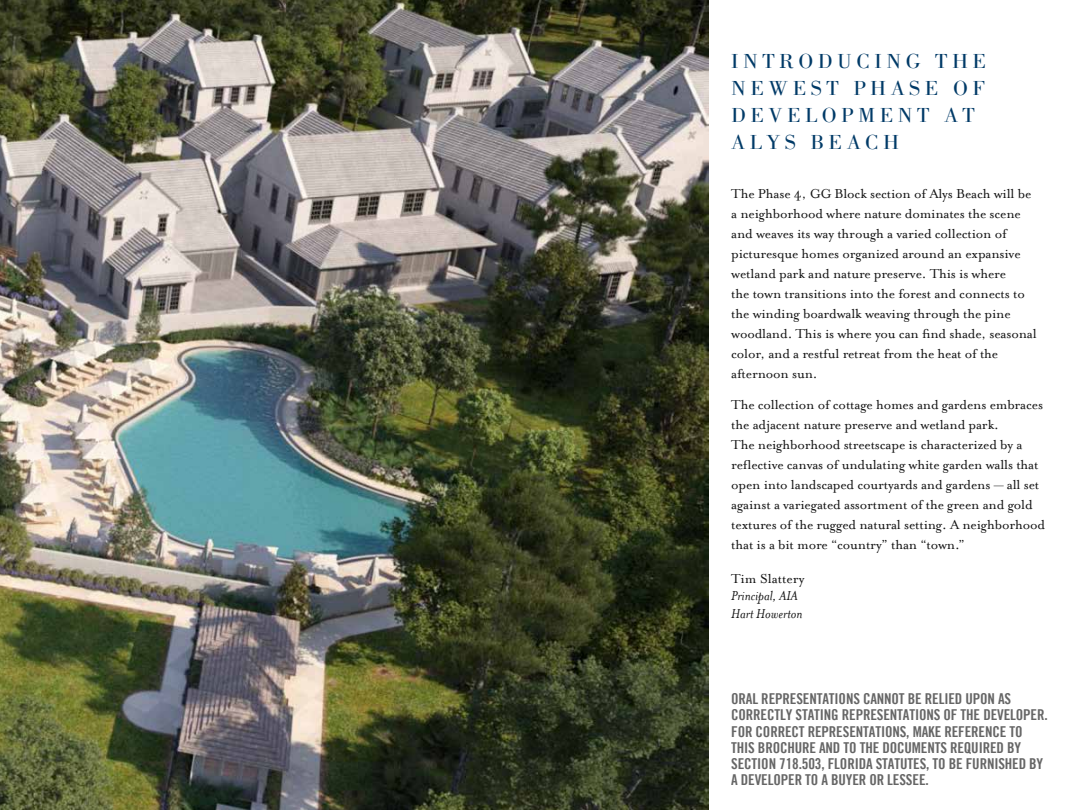
<style>
.page{position:relative;width:1080px;height:810px;background:#fff}
.page>*{position:absolute;margin:0;border:0;box-sizing:border-box;transform-origin:0 0}
.t1{font:21.38px/27px "Bodoni BT";letter-spacing:.2em;color:#003a67;scale:1.05 1}
.t2{font:15px/20px "Mrs Eaves Roman";letter-spacing:-.01em;color:#121212}
.t3{font:700 15px/16.2px "Trade Gothic Bold Cond 20";letter-spacing:-.01em;color:#121212}
.t4{font:italic 15px/17.5px "Mrs Eaves";color:#121212}
</style>
<div class="page">
<img style="left:0;top:0;width:709px;height:810px">
<h1 class="t1" style="left:731px;top:47px;width:244px">INTRODUCING THE<br>NEWEST PHASE OF<br>DEVELOPMENT AT<br>ALYS BEACH</h1>
<p class="t2" style="left:731px;top:183px;width:307px">The Phase 4, GG Block section of Alys Beach will be a neighborhood where nature dominates the scene and weaves its way through a varied collection of picturesque homes organized around an expansive wetland park and nature preserve. This is where<br>the town transitions into the forest and connects to the winding boardwalk weaving through the pine woodland. This is where you can find shade, seasonal color, and a restful retreat from the heat of the afternoon sun.</p>
<p class="t2" style="left:731px;top:395px;width:315px">The collection of cottage homes and gardens embraces the adjacent nature preserve and wetland park.<br>The neighborhood streetscape is characterized by a reflective canvas of undulating white garden walls that open into landscaped courtyards and gardens — all set against a variegated assortment of the green and gold textures of the rugged natural setting. A neighborhood that is a bit more “country” than “town.”</p>
<p class="t2" style="left:731px;top:568px;width:75px">Tim Slattery</p>
<p class="t4" style="left:731px;top:587px;width:73px">Principal, AIA<br>Hart Howerton</p>
<p class="t3" style="left:731px;top:692px;width:318px">ORAL REPRESENTATIONS CANNOT BE RELIED UPON AS CORRECTLY STATING REPRESENTATIONS OF THE DEVELOPER.<br>FOR CORRECT REPRESENTATIONS, MAKE REFERENCE TO THIS BROCHURE AND TO THE DOCUMENTS REQUIRED BY SECTION 718.503, FLORIDA STATUTES, TO BE FURNISHED BY A DEVELOPER TO A BUYER OR LESSEE.</p>
</div>
